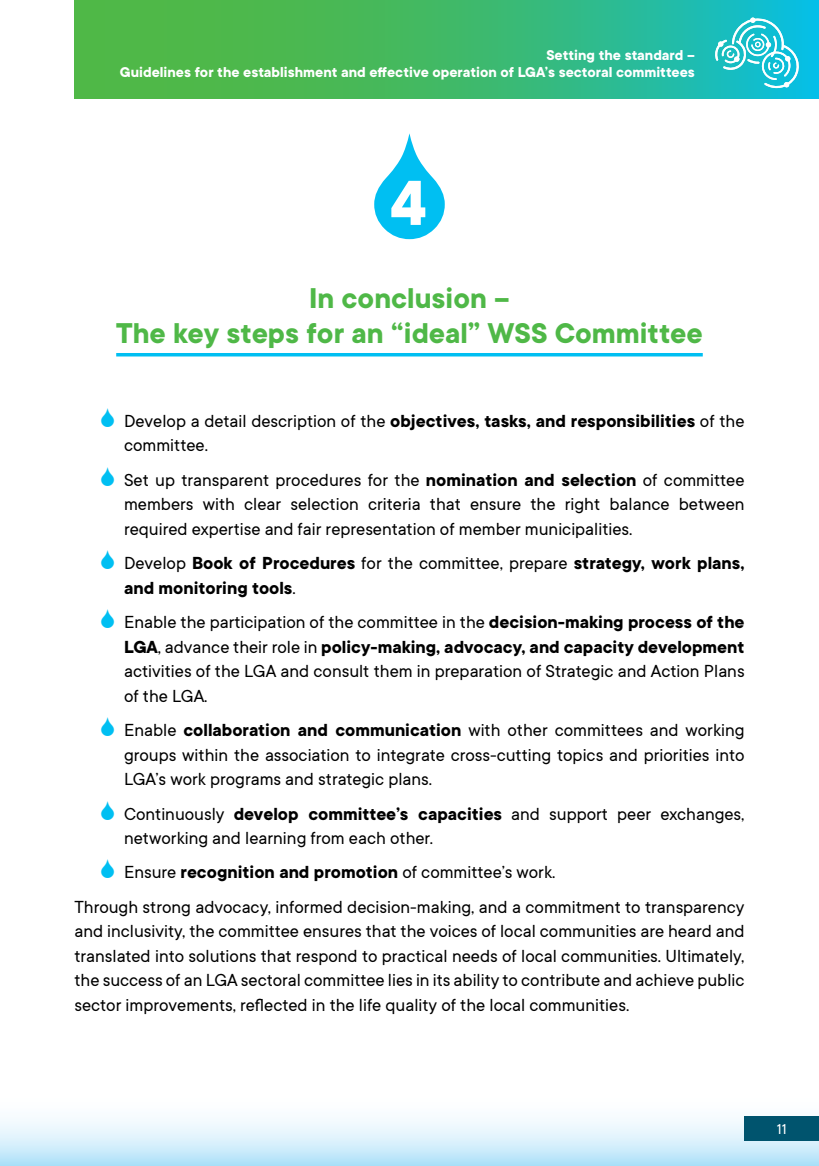
<style>
.page{position:relative;width:819px;height:1166px;background:#fff}
.page>*{position:absolute;margin:0;border:0;box-sizing:border-box;transform-origin:0 0}
.t1{font:700 70px "TT Commons";color:#fff}
.NASLOV{font:700 31.5px/35px "TT Commons";color:#4fb847;text-align:center}
.t2{font:19.25px/24.5px "TT Commons";color:#000;text-align:justify}
.t3{font:700 19.25px/24.5px "TT Commons";color:#000}
.t4{font:700 15.75px/17.5px "TT Commons";color:#fff;text-align:right}
.t5{font:15.75px "TT Commons";color:#fff}
.s1{font-weight:700}
.s2{font-weight:400}
</style>
<div class="page">
<div style="left:0;top:1091px;width:819px;height:75px;background:linear-gradient(to bottom,#fff,#bbe5fa)"></div>
<svg style="left:74px;top:0;width:745px;height:98px;background:#3cb970"></svg>
<div style="left:744px;top:1116px;width:75px;height:25px;background:#00546e"></div>
<svg style="left:714px;top:18px;width:85px;height:70px;background:#46cbd7"></svg>
<hr style="left:116px;top:353px;width:586px;height:3px;background:#00bff2">
<svg style="left:374px;top:133px;width:71px;height:106px"></svg>
<p class="t4" style="left:120px;top:46px;width:576px">Setting the standard –<br>Guidelines for the establishment and effective operation of LGA’s sectoral committees</p>
<p class="t1" style="left:390px;top:164px;width:38px">4</p>
<p class="NASLOV" style="left:116px;top:281px;width:588px">In conclusion –<br>The key steps for an “ideal” WSS Committee</p>
<p class="t2" style="left:124px;top:409px;width:622px">Develop a detail description of the <span class="s1">objectives, tasks, and responsibilities</span> of the committee.</p>
<p class="t2" style="left:124px;top:468px;width:622px">Set up transparent procedures for the <span class="s1">nomination and selection</span> of committee members with clear selection criteria that ensure the right balance between required expertise and fair representation of member municipalities.</p>
<p class="t3" style="left:124px;top:551px;width:622px"><span class="s2">Develop</span> Book of Procedures <span class="s2">for the committee, prepare</span> strategy, work plans, and monitoring tools<span class="s2">.</span></p>
<p class="t2" style="left:124px;top:610px;width:622px">Enable the participation of the committee in the <span class="s1">decision-making process of the LGA</span>, advance their role in <span class="s1">policy-making, advocacy, and capacity development </span>activities of the LGA and consult them in preparation of Strategic and Action Plans of the LGA.</p>
<p class="t2" style="left:124px;top:718px;width:622px">Enable <span class="s1">collaboration and communication</span> with other committees and working groups within the association to integrate cross-cutting topics and priorities into LGA’s work programs and strategic plans.</p>
<p class="t2" style="left:124px;top:801px;width:622px">Continuously <span class="s1">develop committee’s capacities</span> and support peer exchanges, networking and learning from each other.</p>
<p class="t2" style="left:124px;top:860px;width:433px">Ensure <span class="s1">recognition and promotion</span> of committee’s work.</p>
<p class="t2" style="left:74px;top:895px;width:671px">Through strong advocacy, informed decision-making, and a commitment to transparency and inclusivity, the committee ensures that the voices of local communities are heard and translated into solutions that respond to practical needs of local communities. Ultimately, the success of an LGA sectoral committee lies in its ability to contribute and achieve public sector improvements, reflected in the life quality of the local communities.</p>
<p class="t5" style="left:776px;top:1121px;width:11px">11</p>
</div>
